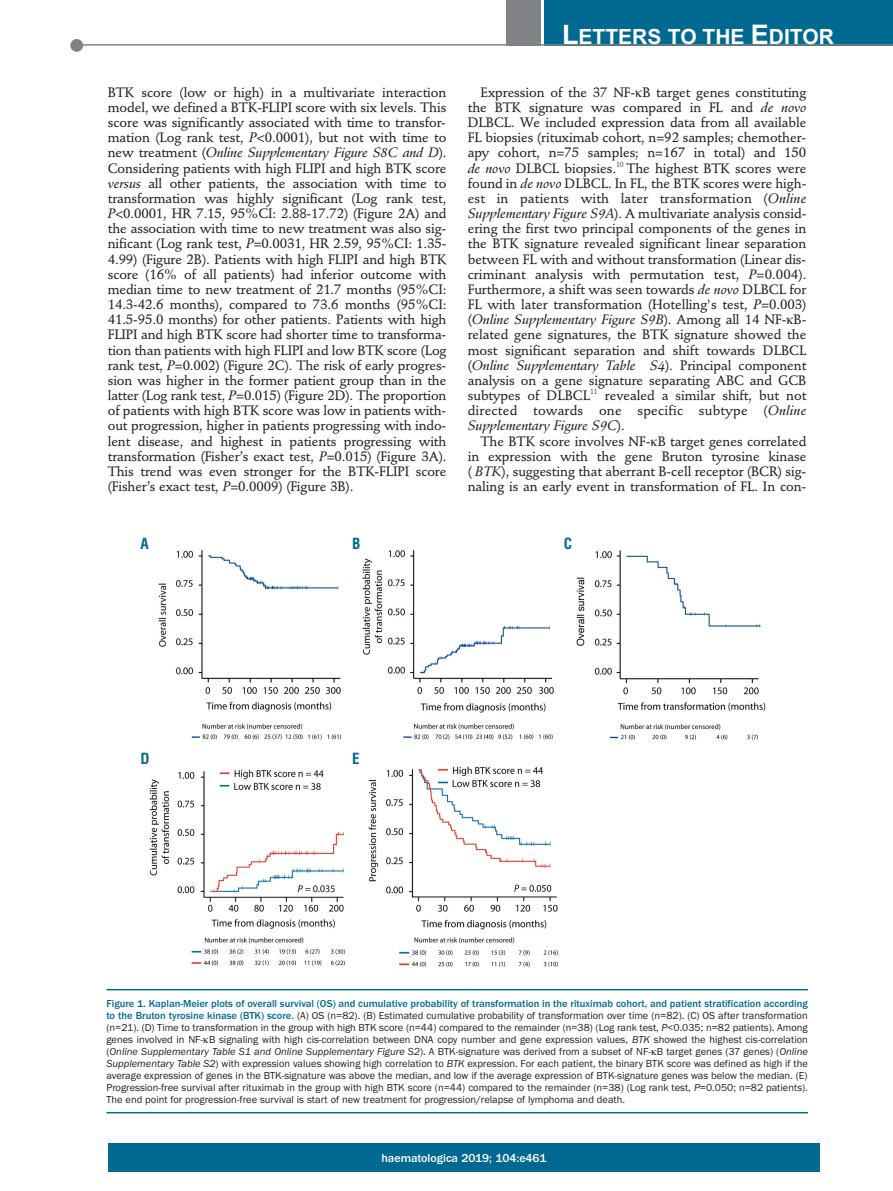
<style>
.page{position:relative;width:893px;height:1191px;background:#fff}
.page>*{position:absolute;margin:0;border:0;box-sizing:border-box;transform-origin:0 0}
.t1{font:700 21px "Arial";color:#fff}
.t2{font:700 condensed 15px "Helvetica";color:#006991}
.t3{font:500 13.5px/15.1px "Stempel Schneidler";letter-spacing:-.005em;color:#231f20;text-align:justify}
.t4{font:italic 13.5px "Stempel Schneidler Med";letter-spacing:-.005em;color:#231f20}
.t5{font:500 12px "Franklin Gothic";color:#fff}
.t6{font:10.5px/12px "Franklin Gothic";color:#231f20;text-align:justify}
.s1{font-family:"Stempel Schneidler Med";font-weight:400;font-style:italic}
.s2{font-family:"Stempel Schneidler";font-weight:500;font-style:normal}
.s3{font-size:27px}
.s4{font-weight:500;color:#006991}
.s5{font-style:italic}
</style>
<div class="page">
<div style="left:107px;top:1143px;width:713px;height:28px;background:#006991"></div>
<div style="left:544px;top:0;width:349px;height:45px;background:#006991"></div>
<div style="left:506px;top:0;width:34px;height:45px;background:#808285"></div>
<div style="left:70px;top:39px;width:13px;height:13px;background:#808285;border-radius:50%"></div>
<hr style="left:78px;top:44px;width:815px;height:2px;background:#808285">
<img style="left:149px;top:550px;width:617px;height:417px">
<hr style="left:106px;top:989px;width:702px;height:1px;background:#006991">
<hr style="left:106px;top:1112px;width:702px;height:1px;background:#006991">
<p class="t3" style="left:108px;top:86px;width:340px">BTK score (low or high) in a multivariate interaction model, we defined a BTK-FLIPI score with six levels. This score was significantly associated with time to transfor&shy;mation (Log rank test, <span class="s1">P</span>&lt;0.0001), but not with time to</p>
<p class="t4" style="left:108px;top:147px;width:340px"><span class="s2">new treatment (</span>Online Supplementary Figure S8C and D<span class="s2">).</span></p>
<p class="t3" style="left:108px;top:162px;width:340px">Considering patients with high FLIPI and high BTK score <span class="s1">versus</span> all other patients, the association with time to transformation was highly significant (Log rank test, <span class="s1">P</span>&lt;0.0001, HR 7.15, 95%CI: 2.88-17.72) (Figure 2A) and the association with time to new treatment was also sig&shy;nificant (Log rank test, <span class="s1">P</span>=0.0031, HR 2.59, 95%CI: 1.35- 4.99) (Figure 2B). Patients with high FLIPI and high BTK score (16% of all patients) had inferior outcome with median time to new treatment of 21.7 months (95%CI:<br>14.3-42.6 months), compared to 73.6 months (95%CI:<br>41.5-95.0 months) for other patients. Patients with high FLIPI and high BTK score had shorter time to transforma&shy;tion than patients with high FLIPI and low BTK score (Log rank test, <span class="s1">P</span>=0.002) (Figure 2C). The risk of early progres&shy;sion was higher in the former patient group than in the latter (Log rank test, <span class="s1">P</span>=0.015) (Figure 2D). The proportion of patients with high BTK score was low in patients with&shy;out progression, higher in patients progressing with indo&shy;lent disease, and highest in patients progressing with transformation (Fisher’s exact test, <span class="s1">P</span>=0.015) (Figure 3A).<br>This trend was even stronger for the BTK-FLIPI score (Fisher’s exact test, <span class="s1">P</span>=0.0009) (Figure 3B).</p>
<h1 class="t1" style="left:562px;top:25px;width:273px"><span class="s3">L</span>ETTERS TO THE <span class="s3">E</span>DITOR</h1>
<p class="t3" style="left:468px;top:86px;width:340px;text-indent:13px">Expression of the 37 NF- B target genes constituting the BTK signature was compared in FL and <span class="s1">de novo </span>DLBCL. We included expression data from all available FL biopsies (rituximab cohort, n=92 samples; chemother&shy;apy cohort, n=75 samples; n=167 in total) and 150 <span class="s1">de novo</span> DLBCL biopsies.<sup>10</sup> The highest BTK scores were found in <span class="s1">de novo</span> DLBCL. In FL, the BTK scores were high&shy;est in patients with later transformation (<span class="s1">Online Supplementary Figure S9A</span>). A multivariate analysis consid&shy;ering the first two principal components of the genes in the BTK signature revealed significant linear separation between FL with and without transformation (Linear dis&shy;criminant analysis with permutation test, <span class="s1">P</span>=0.004).<br>Furthermore, a shift was seen towards <span class="s1">de novo</span> DLBCL for FL with later transformation (Hotelling's test, <span class="s1">P</span>=0.003)</p>
<p class="t4" style="left:468px;top:314px;width:340px"><span class="s2">(</span>Online Supplementary Figure S9B<span class="s2">). Among all 14 NF- B-</span></p>
<p class="t3" style="left:468px;top:328px;width:340px">related gene signatures, the BTK signature showed the most significant separation and shift towards DLBCL</p>
<p class="t4" style="left:468px;top:359px;width:340px"><span class="s2">(</span>Online Supplementary Table S4<span class="s2">). Principal component</span></p>
<p class="t3" style="left:468px;top:374px;width:340px">analysis on a gene signature separating ABC and GCB subtypes of DLBCL<sup>11</sup> revealed a similar shift, but not directed towards one specific subtype (<span class="s1">Online</span></p>
<p class="t4" style="left:468px;top:420px;width:159px">Supplementary Figure S9C<span class="s2">).</span></p>
<p class="t3" style="left:468px;top:435px;width:340px;text-indent:13px">The BTK score involves NF- B target genes correlated in expression with the gene Bruton tyrosine kinase ( <span class="s1">BTK</span>), suggesting that aberrant B-cell receptor (BCR) sig&shy;naling is an early event in transformation of FL. In con-</p>
<p class="t2" style="left:141px;top:534px;width:10px">A</p>
<p class="t2" style="left:352px;top:534px;width:10px">B</p>
<p class="t2" style="left:564px;top:534px;width:10px">C</p>
<p class="t2" style="left:141px;top:750px;width:11px">D</p>
<p class="t2" style="left:352px;top:750px;width:9px">E</p>
<p class="t6" style="left:106px;top:997px;width:703px"><span class="s4">Figure 1. Kaplan-Meier plots of overall survival (OS) and cumulative probability of transformation in the rituximab cohort, and patient stratification according to the Bruton tyrosine kinase (BTK) score.</span> (A) OS (n=82). (B) Estimated cumulative probability of transformation over time (n=82). (C) OS after transformation (n=21). (D) Time to transformation in the group with high BTK score (n=44) compared to the remainder (n=38) (Log rank test, <span class="s5">P</span>&lt;0.035; n=82 patients). Among genes involved in NF- B signaling with high cis-correlation between DNA copy number and gene expression values, <span class="s5">BTK</span> showed the highest cis-correlation (<span class="s5">Online Supplementary Table S1 and Online Supplementary Figure S2</span>). A BTK-signature was derived from a subset of NF- B target genes (37 genes) (<span class="s5">Online Supplementary Table S2</span>) with expression values showing high correlation to <span class="s5">BTK</span> expression. For each patient, the binary BTK score was defined as high if the average expression of genes in the BTK-signature was above the median, and low if the average expression of BTK-signature genes was below the median. (E)<br>Progression-free survival after rituximab in the group with high BTK score (n=44) compared to the remainder (n=38) (Log rank test, <span class="s5">P</span>=0.050; n=82 patients).<br>The end point for progression-free survival is start of new treatment for progression/relapse of lymphoma and death.</p>
<p class="t5" style="left:381px;top:1150px;width:166px">haematologica 2019; 104:e461</p>
</div>
